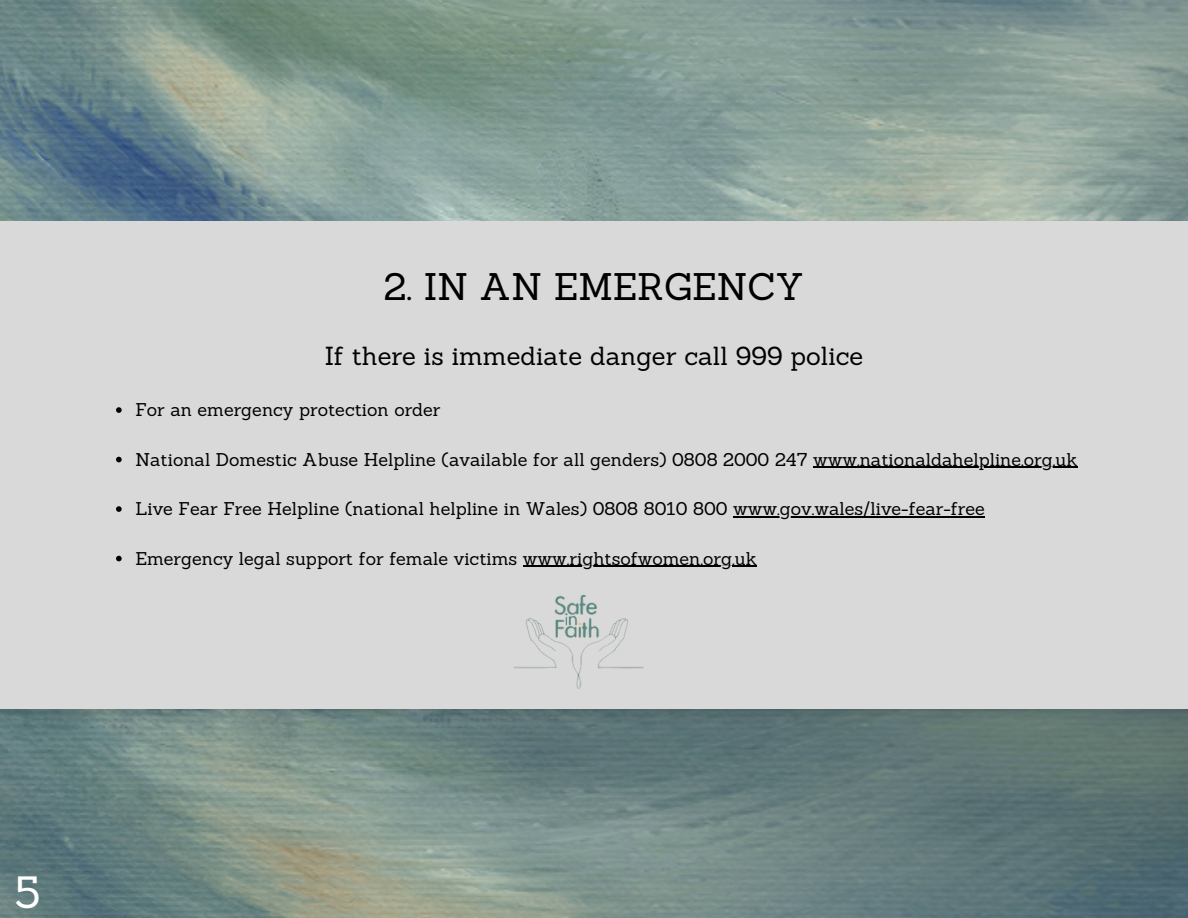
<style>
.page{position:relative;width:1188px;height:918px;background:#d9d9d9}
.page>*{position:absolute;margin:0;border:0;box-sizing:border-box;transform-origin:0 0}
.t1{font:43.8px "Sanchez";color:#fff}
.t2{font:37.5px "Sanchez";color:#000}
.t3{font:25.5px "Sanchez";color:#000}
.t4{font:18px "Sanchez";color:#000}
</style>
<div class="page">
<svg style="left:116px;top:407px;width:6px;height:6px"></svg>
<svg style="left:116px;top:457px;width:6px;height:5px"></svg>
<hr style="left:813px;top:467px;width:265px;height:1px;background:#000">
<svg style="left:116px;top:506px;width:6px;height:6px"></svg>
<hr style="left:733px;top:516px;width:252px;height:2px;background:#000">
<svg style="left:116px;top:556px;width:6px;height:5px"></svg>
<hr style="left:523px;top:566px;width:234px;height:1px;background:#000">
<img style="left:0;top:0;width:1188px;height:220px">
<img style="left:0;top:709px;width:1188px;height:209px">
<img style="left:513px;top:566px;width:131px;height:123px">
<h2 class="t2" style="left:384px;top:263px;width:422px">2. IN AN EMERGENCY</h2>
<h3 class="t3" style="left:325px;top:339px;width:540px">If there is immediate danger call 999 police</h3>
<p class="t4" style="left:135px;top:398px;width:307px">For an emergency protection order</p>
<p class="t4" style="left:135px;top:448px;width:944px">National Domestic Abuse Helpline (available for all genders) 0808 2000 247 www.nationaldahelpline.org.uk</p>
<p class="t4" style="left:135px;top:497px;width:851px">Live Fear Free Helpline (national helpline in Wales) 0808 8010 800 www.gov.wales/live-fear-free</p>
<p class="t4" style="left:135px;top:547px;width:623px">Emergency legal support for female victims www.rightsofwomen.org.uk</p>
<h1 class="t1" style="left:14px;top:864px;width:27px">5</h1>
</div>
